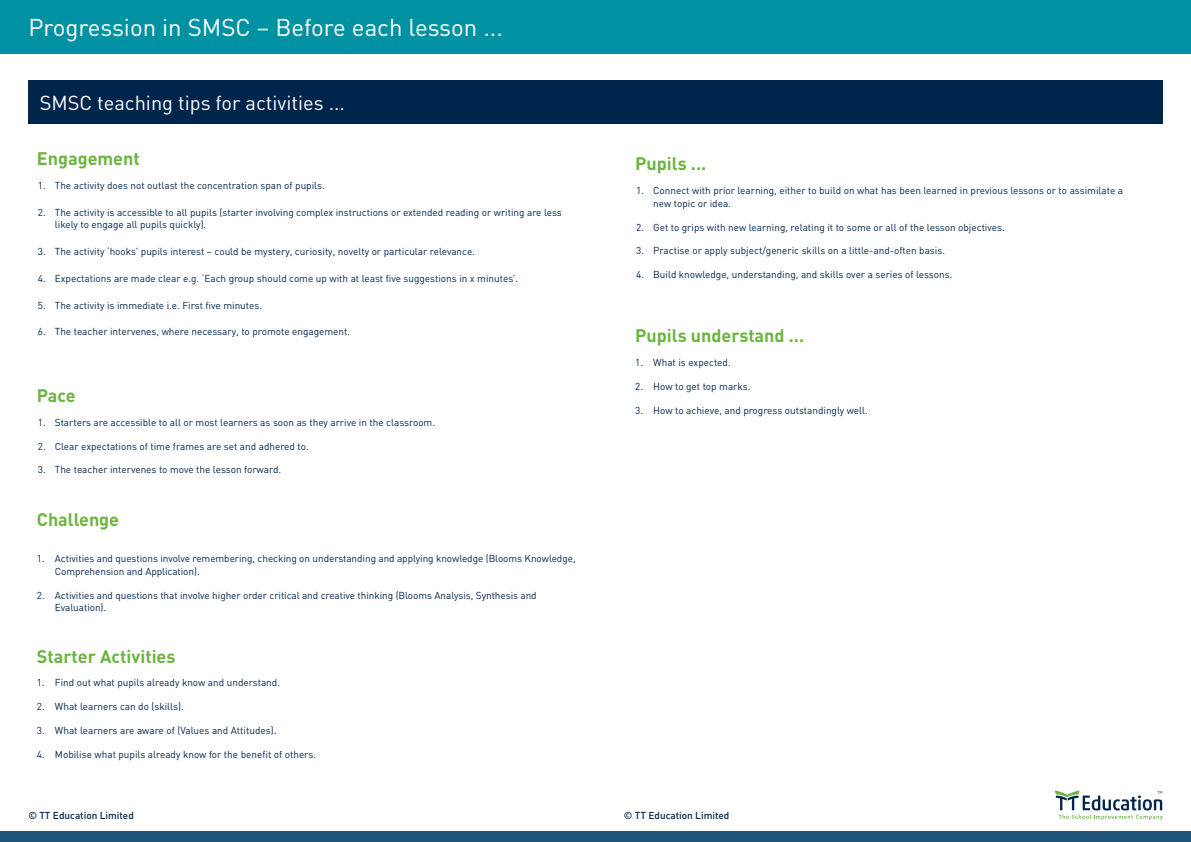
<style>
.page{position:relative;width:1191px;height:842px;background:#fff}
.page>*{position:absolute;margin:0;border:0;box-sizing:border-box;transform-origin:0 0}
.t1{font:24px "DIN";color:#fff}
.Table_header{font:20px "DIN";color:#fff}
.Green_header{font:700 18px "DIN";color:#6cb43f}
.t2{font:10px/12.5px "DIN";color:#00254c}
.t3{font:500 10px "DIN";color:#00254c}
</style>
<div class="page">
<div style="left:0;top:0;width:1191px;height:53px;background:#0092a2"></div>
<div style="left:0;top:831px;width:1191px;height:11px;background:#205378"></div>
<svg style="left:1055px;top:790px;width:107px;height:30px"></svg>
<div style="left:28px;top:80px;width:1134px;height:43px;background:#00254c"></div>
<p class="t1" style="left:28px;top:12px;width:476px">Progression in SMSC – Before each lesson ...</p>
<p class="Table_header" style="left:40px;top:90px;width:307px">SMSC teaching tips for activities ...</p>
<p class="Green_header" style="left:37px;top:147px;width:104px">Engagement</p>
<p class="t2" style="left:38px;top:179px;width:288px">1. The activity does not outlast the concentration span of pupils.</p>
<p class="t2" style="left:55px;top:206px;width:508px;text-indent:-17px">2. The activity is accessible to all pupils (starter involving complex instructions or extended reading or writing are less likely to engage all pupils quickly).</p>
<p class="t2" style="left:38px;top:245px;width:439px">3. The activity ‘hooks’ pupils interest – could be mystery, curiosity, novelty or particular relevance.</p>
<p class="t2" style="left:38px;top:272px;width:482px">4. Expectations are made clear e.g. ‘Each group should come up with at least five suggestions in x minutes’.</p>
<p class="t2" style="left:38px;top:298px;width:226px">5. The activity is immediate i.e. First five minutes.</p>
<p class="t2" style="left:38px;top:325px;width:314px">6. The teacher intervenes, where necessary, to promote engagement.</p>
<p class="Green_header" style="left:37px;top:384px;width:40px">Pace</p>
<p class="t2" style="left:38px;top:416px;width:399px">1. Starters are accessible to all or most learners as soon as they arrive in the classroom.</p>
<p class="t2" style="left:38px;top:439px;width:272px">2. Clear expectations of time frames are set and adhered to.</p>
<p class="t2" style="left:38px;top:463px;width:245px">3. The teacher intervenes to move the lesson forward.</p>
<p class="Green_header" style="left:37px;top:508px;width:84px">Challenge</p>
<p class="t2" style="left:55px;top:552px;width:522px;text-indent:-18px">1. Activities and questions involve remembering, checking on understanding and applying knowledge (Blooms Knowledge,<br>Comprehension and Application).</p>
<p class="t2" style="left:55px;top:589px;width:483px;text-indent:-18px">2. Activities and questions that involve higher order critical and creative thinking (Blooms Analysis, Synthesis and<br>Evaluation).</p>
<p class="Green_header" style="left:37px;top:644px;width:140px">Starter Activities</p>
<p class="t2" style="left:37px;top:676px;width:245px">1. Find out what pupils already know and understand.</p>
<p class="t2" style="left:37px;top:700px;width:148px">2. What learners can do (skills).</p>
<p class="t2" style="left:37px;top:724px;width:241px">3. What learners are aware of (Values and Attitudes).</p>
<p class="t2" style="left:37px;top:748px;width:281px">4. Mobilise what pupils already know for the benefit of others.</p>
<p class="Green_header" style="left:635px;top:152px;width:73px">Pupils ...</p>
<p class="t2" style="left:653px;top:184px;width:471px;text-indent:-17px">1. Connect with prior learning, either to build on what has been learned in previous lessons or to assimilate a new topic or idea.</p>
<p class="t2" style="left:636px;top:221px;width:370px">2. Get to grips with new learning, relating it to some or all of the lesson objectives.</p>
<p class="t2" style="left:636px;top:244px;width:310px">3. Practise or apply subject/generic skills on a little-and-often basis.</p>
<p class="t2" style="left:636px;top:268px;width:318px">4. Build knowledge, understanding, and skills over a series of lessons.</p>
<p class="Green_header" style="left:635px;top:324px;width:170px">Pupils understand ...</p>
<p class="t2" style="left:635px;top:356px;width:97px">1. What is expected.</p>
<p class="t2" style="left:635px;top:380px;width:117px">2. How to get top marks.</p>
<p class="t2" style="left:635px;top:404px;width:234px">3. How to achieve, and progress outstandingly well.</p>
<p class="t3" style="left:28px;top:809px;width:107px">© TT Education Limited</p>
<p class="t3" style="left:624px;top:809px;width:107px">© TT Education Limited</p>
</div>
